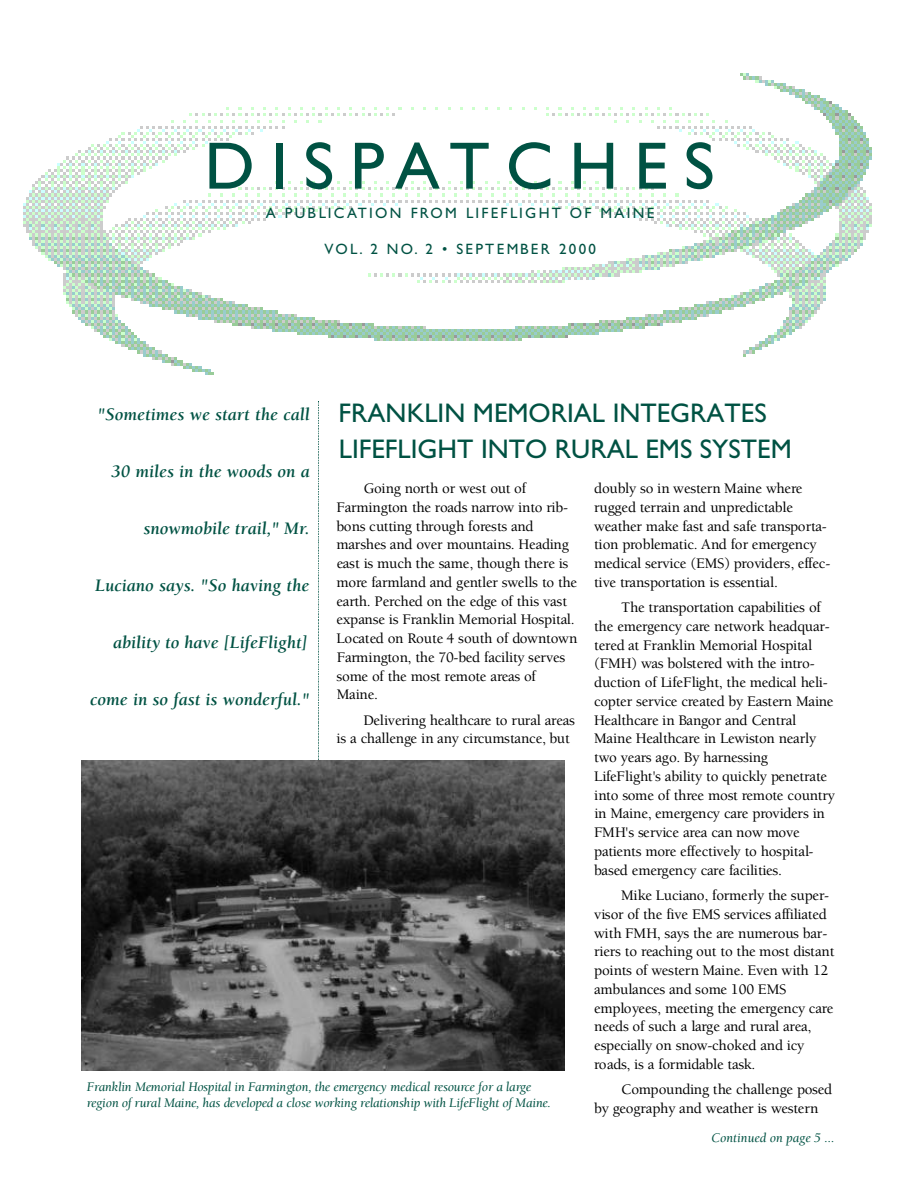
<style>
.page{position:relative;width:918px;height:1188px;background:#fff}
.page>*{position:absolute;margin:0;border:0;box-sizing:border-box;transform-origin:0 0}
.t1{font:67.2px "Gill Sans";color:#005243}
.t2{font:27px/36px "Gill Sans";color:#005243}
.t3{font:italic 700 18px "Berkeley";color:#005243}
.t4{font:500 15px/18.8px "Berkeley";letter-spacing:-.025em;color:#000}
.t5{font:15px "Gill Sans";letter-spacing:.15em;color:#005243}
.t6{font:italic 13.5px/16.2px "Berkeley";letter-spacing:-.03em;color:#005243}
.t7{font:italic 13.5px "Berkeley";color:#005243}
</style>
<div class="page">
<img style="left:23px;top:73px;width:849px;height:302px">
<img style="left:318px;top:402px;width:1px;height:359px">
<img style="left:81px;top:761px;width:484px;height:310px">
<h1 class="t1" style="left:204px;top:143px;width:512px">D I S PAT C H E S</h1>
<p class="t5" style="left:266px;top:208px;width:390px">A PUBLICATION FROM LIFEFLIGHT OF MAINE</p>
<p class="t5" style="left:325px;top:244px;width:273px">VO L . 2 NO. 2 • SEPTEMBER 2000</p>
<p class="t3" style="left:98px;top:407px;width:214px">"Sometimes we start the call</p>
<p class="t3" style="left:112px;top:464px;width:200px">30 miles in the woods on a</p>
<h2 class="t2" style="left:339px;top:398px;width:455px">FRANKLIN MEMORIAL INTEGRATES<br>LIFEFLIGHT INTO RURAL EMS SYSTEM</h2>
<p class="t3" style="left:144px;top:521px;width:168px">snowmobile trail," Mr.</p>
<p class="t3" style="left:95px;top:578px;width:216px">Luciano says. "So having the</p>
<p class="t3" style="left:113px;top:635px;width:197px">ability to have [LifeFlight]</p>
<p class="t3" style="left:90px;top:692px;width:221px">come in so fast is wonderful."</p>
<p class="t4" style="left:336px;top:480px;width:242px;text-indent:27px">Going north or west out of<br>F a rmington the roads narrow into rib&shy;bons cutting through forests and marshes and over mountains. Heading east is much the same, though there is m o re farmland and gentler swells to the e a rth. Perched on the edge of this vast expanse is Franklin Memorial Hospital.<br>Located on Route 4 south of downtown F a rmington, the 70-bed facility serv e s some of the most remote areas of<br>M a i n e .</p>
<p class="t4" style="left:337px;top:712px;width:240px;text-indent:27px">Delivering healthcare to rural are a s is a challenge in any circumstance, but</p>
<p class="t6" style="left:87px;top:1080px;width:466px">Franklin Memorial Hospital in Farmington, the emergency medical re s o u rce for a larg e region of rural Maine, has developed a close working relationship with LifeFlight of Maine.</p>
<p class="t4" style="left:594px;top:480px;width:238px">doubly so in western Maine where rugged terrain and unpre d i c t a b l e weather make fast and safe transport a&shy;tion problematic. And for emerg e n c y medical service (EMS) providers, eff e c&shy;tive transportation is essential.</p>
<p class="t4" style="left:594px;top:599px;width:242px;text-indent:27px">The transportation capabilities of the emergency care network headquar&shy;t e red at Franklin Memorial Hospital (FMH) was bolstered with the intro&shy;duction of LifeFlight, the medical heli&shy;copter service created by Eastern Maine H e a l t h c a re in Bangor and Central Maine Healthcare in Lewiston nearly two years ago. By harn e s s i n g LifeFlight's ability to quickly penetrate into some of three most remote country in Maine, emergency care providers in FMH's service area can now move patients more effectively to hospital&shy;based emergency care facilities.</p>
<p class="t4" style="left:594px;top:887px;width:242px;text-indent:27px">Mike Luciano, formerly the super&shy;visor of the five EMS services aff i l i a t e d with FMH, says the are numerous bar&shy;riers to reaching out to the most distant points of western Maine. Even with 12 ambulances and some 100 EMS employees, meeting the emergency care needs of such a large and rural are a , especially on snow-choked and icy roads, is a formidable task.</p>
<p class="t4" style="left:594px;top:1081px;width:240px;text-indent:27px">Compounding the challenge posed by geography and weather is western</p>
<p class="t7" style="left:711px;top:1133px;width:125px">Continued on page 5 ...</p>
</div>
